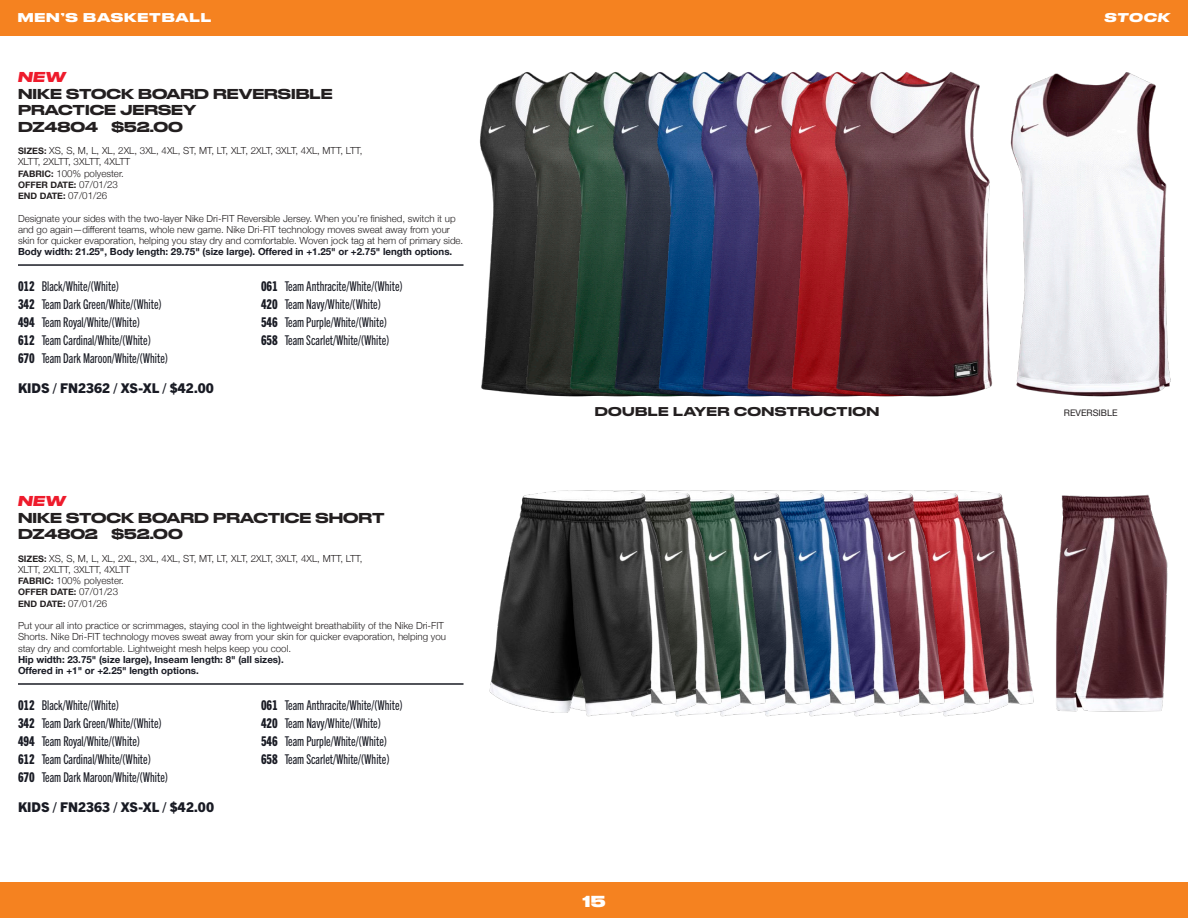
<style>
.page{position:relative;width:1188px;height:918px;background:#fff}
.page>*{position:absolute;margin:0;border:0;box-sizing:border-box;transform-origin:0 0}
.t1{font:700 15px "Druk Wide";color:#fff}
.COLOR_NAME_Nested{font:13.5px "Trade Gothic Next LT Pro Cm";color:#191b24}
.Not_NEW{font:500 13.5px/16.5px "Druk Wide";color:#231f20}
.KIDS_New{font:800 13.5px "Trade Gothic Next LT Pro";color:#191b24}
.NEW{font:italic 700 13.5px "Druk Wide";letter-spacing:.02em;color:#ee1b2c}
.COLOR_NAME_Nested-2{font:500 12px "Druk Wide";letter-spacing:.03em;color:#231f20}
.t2{font:700 12px "Druk Wide";letter-spacing:.07em;color:#fff}
.t3{font:italic 700 12px "Druk Wide";letter-spacing:.065em;color:#fff}
.BODY_COPY{font:300 9.75px/11.2px "Helvetica Neue";color:#231f20}
.SIZE_FABRIC_DATE_Nested{font:300 9.75px/11.2px "Helvetica Neue";color:#231f20}
.Widths_Rule_Below{font:700 9.75px/11.2px "Helvetica Neue";color:#191b24}
.SIZE_FABRIC_DATE_Nested-2{font:700 9px "Helvetica Neue";color:#231f20}
.COLOR_NAME_Nested-3{font:9px "Helvetica Neue";color:#231f20}
.s1{font-weight:700;font-size:9px}
.s2{font-weight:300;font-size:9.75px}
.s3{font-family:"Trade Gothic Next LT Pro Hv Cm"}
</style>
<div class="page">
<div style="left:0;top:0;width:1188px;height:36px;background:#f58220"></div>
<div style="left:0;top:882px;width:1188px;height:36px;background:#f58220"></div>
<img style="left:1000px;top:494px;width:33px;height:214px">
<img style="left:1033px;top:494px;width:135px;height:218px">
<img style="left:955px;top:490px;width:45px;height:225px">
<img style="left:910px;top:490px;width:45px;height:227px">
<img style="left:866px;top:490px;width:44px;height:227px">
<img style="left:821px;top:490px;width:45px;height:227px">
<img style="left:776px;top:490px;width:45px;height:227px">
<img style="left:732px;top:490px;width:44px;height:227px">
<img style="left:687px;top:490px;width:45px;height:227px">
<hr style="left:18px;top:264px;width:446px;height:2px;background:#191b24">
<hr style="left:18px;top:683px;width:446px;height:2px;background:#191b24">
<img style="left:460px;top:82px;width:44px;height:310px">
<img style="left:504px;top:72px;width:44px;height:324px">
<img style="left:548px;top:72px;width:45px;height:325px">
<img style="left:593px;top:72px;width:44px;height:325px">
<img style="left:637px;top:72px;width:44px;height:325px">
<img style="left:681px;top:72px;width:45px;height:325px">
<img style="left:726px;top:72px;width:44px;height:325px">
<img style="left:770px;top:72px;width:45px;height:325px">
<img style="left:815px;top:72px;width:177px;height:325px">
<img style="left:992px;top:72px;width:179px;height:325px">
<img style="left:489px;top:490px;width:198px;height:227px">
<p class="t2" style="left:18px;top:8px;width:195px">MEN’S BASKETBALL</p>
<p class="t3" style="left:1104px;top:8px;width:67px">STOCK</p>
<p class="NEW" style="left:18px;top:66px;width:49px">NEW</p>
<p class="Not_NEW" style="left:18px;top:84px;width:316px">NIKE STOCK BOARD REVERSIBLE<br>PRACTICE JERSEY</p>
<p class="Not_NEW" style="left:18px;top:117px;width:166px">DZ4804 $52.00</p>
<p class="SIZE_FABRIC_DATE_Nested" style="left:18px;top:144px;width:346px"><span class="s1">SIZES:</span> XS, S, M, L, XL, 2XL, 3XL, 4XL, ST, MT, LT, XLT, 2XLT, 3XLT, 4XL, MTT, LTT,<br>XLTT, 2XLTT, 3XLTT, 4XLTT</p>
<p class="SIZE_FABRIC_DATE_Nested" style="left:18px;top:167px;width:107px"><span class="s1">FABRIC:</span> 100% polyester.</p>
<p class="SIZE_FABRIC_DATE_Nested-2" style="left:18px;top:178px;width:102px">OFFER DATE: <span class="s2">07/01/23</span></p>
<p class="SIZE_FABRIC_DATE_Nested-2" style="left:18px;top:189px;width:91px">END DATE: <span class="s2">07/01/26</span></p>
<p class="BODY_COPY" style="left:18px;top:212px;width:447px">Designate your sides with the two-layer Nike Dri-FIT Reversible Jersey. When you’re finished, switch it up and go again—different teams, whole new game. Nike Dri-FIT technology moves sweat away from your skin for quicker evaporation, helping you stay dry and comfortable. Woven jock tag at hem of primary side.</p>
<p class="Widths_Rule_Below" style="left:18px;top:246px;width:436px">Body width: 21.25", Body length: 29.75" (size large). Offered in +1.25" or +2.75" length options.</p>
<p class="COLOR_NAME_Nested" style="left:18px;top:277px;width:103px"><span class="s3">012</span> Black/White/(White)</p>
<p class="COLOR_NAME_Nested" style="left:261px;top:277px;width:143px"><span class="s3">061</span> Team Anthracite/White/(White)</p>
<p class="COLOR_NAME_Nested" style="left:18px;top:295px;width:145px"><span class="s3">342</span> Team Dark Green/White/(White)</p>
<p class="COLOR_NAME_Nested" style="left:261px;top:295px;width:121px"><span class="s3">420</span> Team Navy/White/(White)</p>
<p class="COLOR_NAME_Nested" style="left:18px;top:313px;width:124px"><span class="s3">494</span> Team Royal/White/(White)</p>
<p class="COLOR_NAME_Nested" style="left:261px;top:313px;width:128px"><span class="s3">546</span> Team Purple/White/(White)</p>
<p class="COLOR_NAME_Nested" style="left:18px;top:331px;width:134px"><span class="s3">612</span> Team Cardinal/White/(White)</p>
<p class="COLOR_NAME_Nested" style="left:261px;top:331px;width:130px"><span class="s3">658</span> Team Scarlet/White/(White)</p>
<p class="COLOR_NAME_Nested" style="left:18px;top:349px;width:152px"><span class="s3">670</span> Team Dark Maroon/White/(White)</p>
<p class="KIDS_New" style="left:18px;top:379px;width:198px">KIDS / FN2362 / XS-XL / $42.00</p>
<p class="NEW" style="left:18px;top:490px;width:49px">NEW</p>
<p class="Not_NEW" style="left:18px;top:508px;width:368px">NIKE STOCK BOARD PRACTICE SHORT</p>
<p class="Not_NEW" style="left:18px;top:525px;width:166px">DZ4802 $52.00</p>
<p class="SIZE_FABRIC_DATE_Nested" style="left:18px;top:552px;width:346px"><span class="s1">SIZES:</span> XS, S, M, L, XL, 2XL, 3XL, 4XL, ST, MT, LT, XLT, 2XLT, 3XLT, 4XL, MTT, LTT,<br>XLTT, 2XLTT, 3XLTT, 4XLTT</p>
<p class="SIZE_FABRIC_DATE_Nested" style="left:18px;top:574px;width:107px"><span class="s1">FABRIC:</span> 100% polyester.</p>
<p class="SIZE_FABRIC_DATE_Nested-2" style="left:18px;top:585px;width:102px">OFFER DATE: <span class="s2">07/01/23</span></p>
<p class="SIZE_FABRIC_DATE_Nested-2" style="left:18px;top:596px;width:91px">END DATE: <span class="s2">07/01/26</span></p>
<p class="BODY_COPY" style="left:18px;top:619px;width:430px">Put your all into practice or scrimmages, staying cool in the lightweight breathability of the Nike Dri-FIT<br>Shorts. Nike Dri-FIT technology moves sweat away from your skin for quicker evaporation, helping you stay dry and comfortable. Lightweight mesh helps keep you cool.</p>
<p class="Widths_Rule_Below" style="left:18px;top:654px;width:267px">Hip width: 23.75" (size large), Inseam length: 8" (all sizes).<br>Offered in +1" or +2.25" length options.</p>
<p class="COLOR_NAME_Nested" style="left:18px;top:696px;width:103px"><span class="s3">012</span> Black/White/(White)</p>
<p class="COLOR_NAME_Nested" style="left:261px;top:696px;width:143px"><span class="s3">061</span> Team Anthracite/White/(White)</p>
<p class="COLOR_NAME_Nested" style="left:18px;top:714px;width:145px"><span class="s3">342</span> Team Dark Green/White/(White)</p>
<p class="COLOR_NAME_Nested" style="left:261px;top:714px;width:121px"><span class="s3">420</span> Team Navy/White/(White)</p>
<p class="COLOR_NAME_Nested" style="left:18px;top:732px;width:124px"><span class="s3">494</span> Team Royal/White/(White)</p>
<p class="COLOR_NAME_Nested" style="left:261px;top:732px;width:128px"><span class="s3">546</span> Team Purple/White/(White)</p>
<p class="COLOR_NAME_Nested" style="left:18px;top:750px;width:134px"><span class="s3">612</span> Team Cardinal/White/(White)</p>
<p class="COLOR_NAME_Nested" style="left:261px;top:750px;width:130px"><span class="s3">658</span> Team Scarlet/White/(White)</p>
<p class="COLOR_NAME_Nested" style="left:18px;top:768px;width:152px"><span class="s3">670</span> Team Dark Maroon/White/(White)</p>
<p class="KIDS_New" style="left:18px;top:798px;width:198px">KIDS / FN2363 / XS-XL / $42.00</p>
<p class="COLOR_NAME_Nested-2" style="left:595px;top:402px;width:286px">DOUBLE LAYER CONSTRUCTION</p>
<p class="t1" style="left:583px;top:888px;width:24px">15</p>
<p class="COLOR_NAME_Nested-3" style="left:1064px;top:406px;width:55px">REVERSIBLE</p>
</div>
